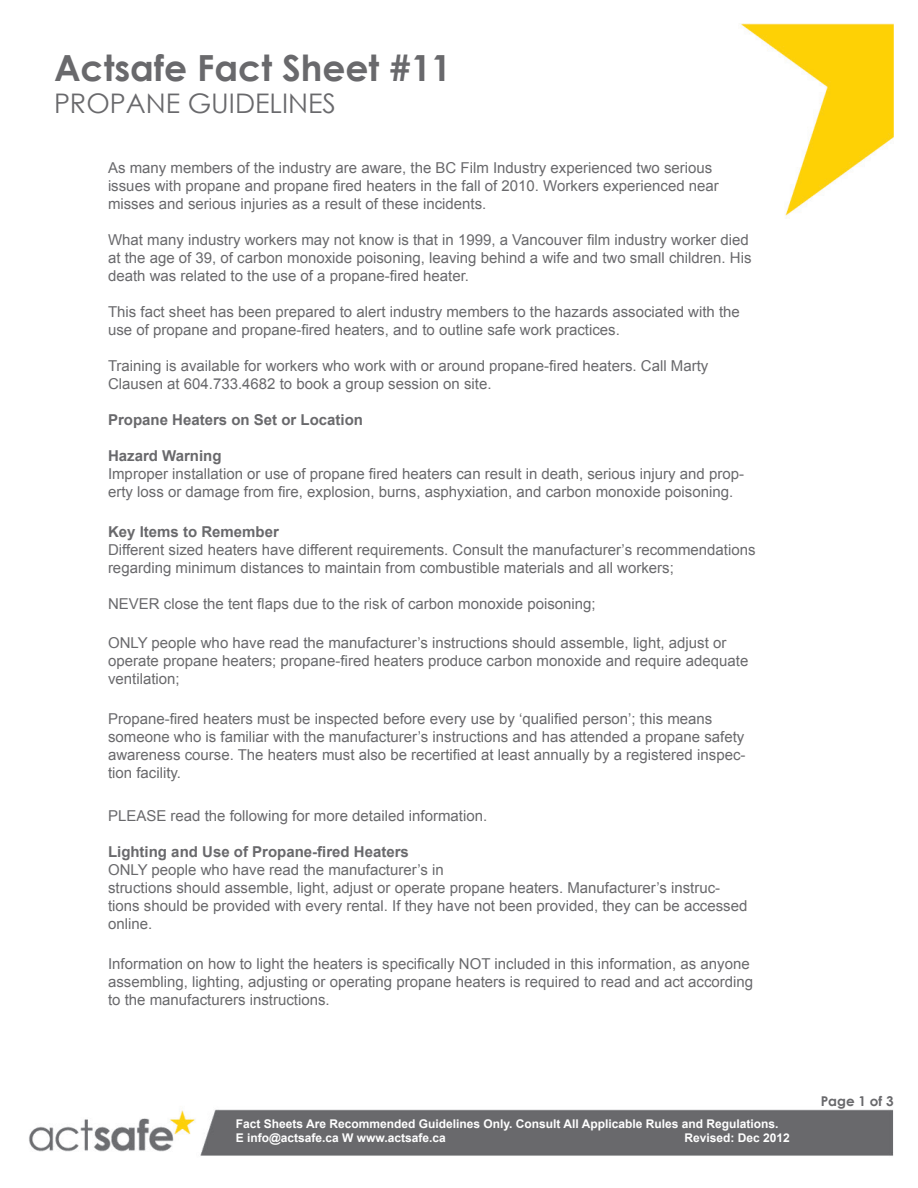
<style>
.page{position:relative;width:918px;height:1188px;background:#fff}
.page>*{position:absolute;margin:0;border:0;box-sizing:border-box;transform-origin:0 0}
.t1{font:700 36px "Century Gothic";color:#69696c}
.t2{font:27px "Century Gothic";color:#69696c}
.No_style{font:15px/18px "Arial";color:#69696c}
.No_style-2{font:700 15px "Arial";color:#69696c}
.t3{font:700 13.5px "Century Gothic";color:#69696c}
.t4{font:700 12px/14.4px "Arial";color:#fff}
</style>
<div class="page">
<img style="left:29px;top:23px;width:865px;height:1133px">
<h1 class="t1" style="left:54px;top:41px;width:399px">Actsafe Fact Sheet #11</h1>
<h2 class="t2" style="left:54px;top:85px;width:284px">PROPANE GUIDELINES</h2>
<p class="No_style" style="left:108px;top:159px;width:612px">As many members of the industry are aware, the BC Film Industry experienced two serious issues with propane and propane fired heaters in the fall of 2010. Workers experienced near misses and serious injuries as a result of these incidents.</p>
<p class="No_style" style="left:108px;top:231px;width:645px">What many industry workers may not know is that in 1999, a Vancouver film industry worker died at the age of 39, of carbon monoxide poisoning, leaving behind a wife and two small children. His death was related to the use of a propane-fired heater.</p>
<p class="No_style" style="left:108px;top:303px;width:633px">This fact sheet has been prepared to alert industry members to the hazards associated with the use of propane and propane-fired heaters, and to outline safe work practices.</p>
<p class="No_style" style="left:108px;top:357px;width:602px">Training is available for workers who work with or around propane-fired heaters. Call Marty<br>Clausen at 604.733.4682 to book a group session on site.</p>
<p class="No_style-2" style="left:108px;top:410px;width:257px">Propane Heaters on Set or Location</p>
<p class="No_style-2" style="left:108px;top:446px;width:115px">Hazard Warning</p>
<p class="No_style" style="left:108px;top:465px;width:638px">Improper installation or use of propane fired heaters can result in death, serious injury and prop&shy;erty loss or damage from fire, explosion, burns, asphyxiation, and carbon monoxide poisoning.</p>
<p class="No_style-2" style="left:108px;top:521px;width:172px">Key Items to Remember</p>
<p class="No_style" style="left:108px;top:540px;width:649px">Different sized heaters have different requirements. Consult the manufacturer’s recommendations regarding minimum distances to maintain from combustible materials and all workers;</p>
<p class="No_style" style="left:108px;top:594px;width:489px">NEVER close the tent flaps due to the risk of carbon monoxide poisoning;</p>
<p class="No_style" style="left:108px;top:634px;width:642px">ONLY people who have read the manufacturer’s instructions should assemble, light, adjust or operate propane heaters; propane-fired heaters produce carbon monoxide and require adequate ventilation;</p>
<p class="No_style" style="left:108px;top:710px;width:639px">Propane-fired heaters must be inspected before every use by ‘qualified person’; this means someone who is familiar with the manufacturer’s instructions and has attended a propane safety awareness course. The heaters must also be recertified at least annually by a registered inspec&shy;tion facility.</p>
<p class="No_style" style="left:108px;top:807px;width:381px">PLEASE read the following for more detailed information.</p>
<p class="No_style-2" style="left:108px;top:842px;width:302px">Lighting and Use of Propane-fired Heaters</p>
<p class="No_style" style="left:108px;top:861px;width:337px">ONLY people who have read the manufacturer’s in</p>
<p class="No_style" style="left:108px;top:879px;width:641px">structions should assemble, light, adjust or operate propane heaters. Manufacturer’s instruc&shy;tions should be provided with every rental. If they have not been provided, they can be accessed online.</p>
<p class="No_style" style="left:108px;top:954px;width:647px">Information on how to light the heaters is specifically NOT included in this information, as anyone assembling, lighting, adjusting or operating propane heaters is required to read and act according to the manufacturers instructions.</p>
<p class="t4" style="left:236px;top:1117px;width:544px">Fact Sheets Are Recommended Guidelines Only. Consult All Applicable Rules and Regulations.<br>E info@actsafe.ca W www.actsafe.ca</p>
<p class="t4" style="left:685px;top:1131px;width:107px">Revised: Dec 2012</p>
<p class="t3" style="left:821px;top:1091px;width:74px">Page 1 of 3</p>
</div>
